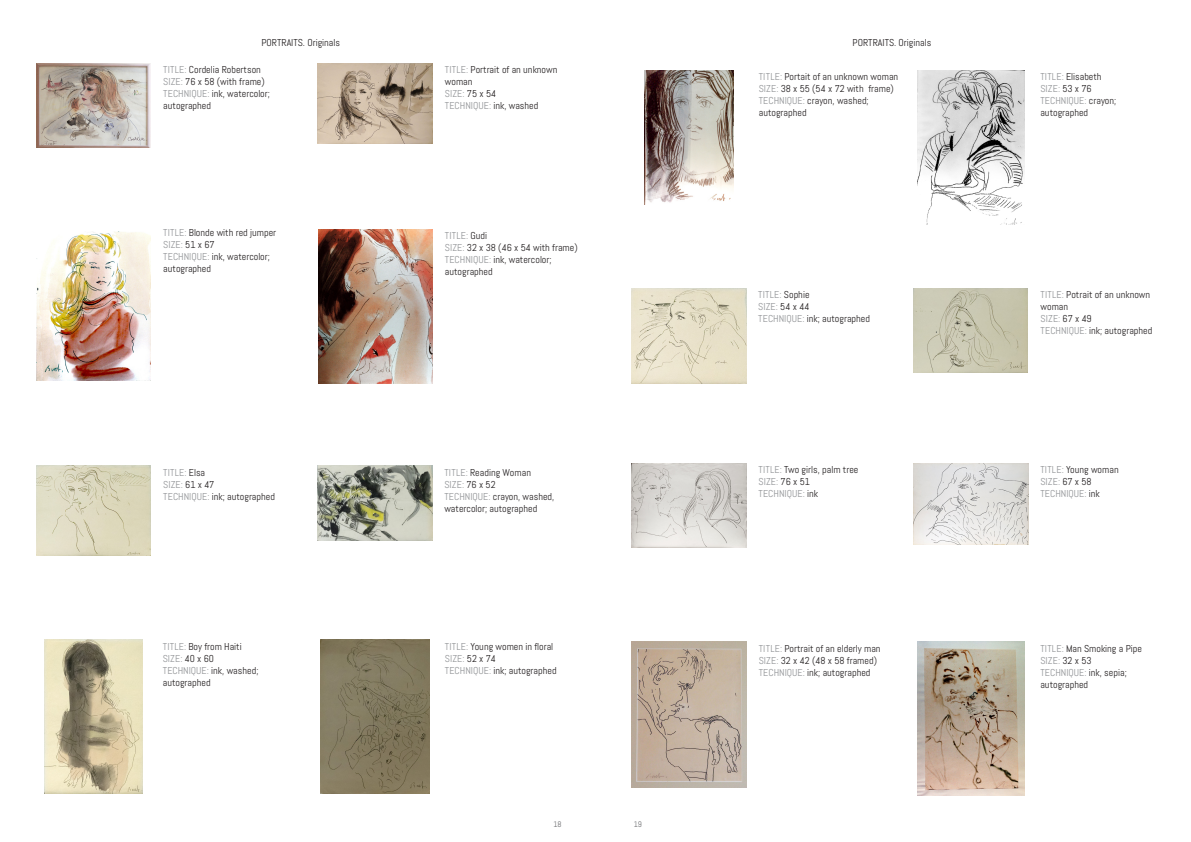
<style>
.page{position:relative;width:1191px;height:842px;background:#fff}
.page>*{position:absolute;margin:0;border:0;box-sizing:border-box;transform-origin:0 0}
.t1{font:10px/12px "Abel Pro";color:#231f20}
.t2{font:10px "Abel";letter-spacing:.01em;color:#939598}
.t3{font:8px "Abel Pro";color:#6c6d70}
.s1{font-family:"Abel";color:#939598}
.s2{font-family:"Abel Pro";color:#231f20}
</style>
<div class="page">
<img style="left:36px;top:232px;width:115px;height:149px">
<img style="left:36px;top:63px;width:115px;height:85px">
<img style="left:318px;top:63px;width:114px;height:80px">
<img style="left:36px;top:466px;width:115px;height:89px">
<img style="left:44px;top:640px;width:98px;height:154px">
<img style="left:318px;top:466px;width:114px;height:75px">
<img style="left:321px;top:640px;width:109px;height:154px">
<img style="left:318px;top:229px;width:115px;height:154px">
<img style="left:644px;top:70px;width:89px;height:134px">
<img style="left:917px;top:70px;width:107px;height:154px">
<img style="left:632px;top:463px;width:114px;height:84px">
<img style="left:913px;top:463px;width:115px;height:82px">
<img style="left:631px;top:642px;width:115px;height:145px">
<img style="left:917px;top:642px;width:107px;height:154px">
<img style="left:913px;top:288px;width:115px;height:84px">
<img style="left:631px;top:288px;width:115px;height:95px">
<p class="t1" style="left:261px;top:37px;width:80px">PORTRAITS. Originals</p>
<p class="t1" style="left:852px;top:37px;width:80px">PORTRAITS. Originals</p>
<p class="t1" style="left:163px;top:63px;width:99px"><span class="s1">TITLE:</span> Cordelia Robertson</p>
<p class="t1" style="left:163px;top:75px;width:103px"><span class="s1">SIZE:</span> 76 x 58 (with frame)</p>
<p class="t1" style="left:163px;top:87px;width:108px"><span class="s1">TECHNIQUE:</span> ink, watercolor; autographed</p>
<p class="t1" style="left:163px;top:226px;width:114px"><span class="s1">TITLE:</span> Blonde with red jumper</p>
<p class="t2" style="left:163px;top:238px;width:53px">SIZE: <span class="s2">51 x 67</span></p>
<p class="t1" style="left:163px;top:250px;width:108px"><span class="s1">TECHNIQUE:</span> ink, watercolor; autographed</p>
<p class="t2" style="left:163px;top:466px;width:43px">TITLE: <span class="s2">Elsa</span></p>
<p class="t2" style="left:163px;top:478px;width:53px">SIZE: <span class="s2">61 x 47</span></p>
<p class="t1" style="left:163px;top:490px;width:113px"><span class="s1">TECHNIQUE:</span> ink; autographed</p>
<p class="t1" style="left:163px;top:640px;width:80px"><span class="s1">TITLE:</span> Boy from Haiti</p>
<p class="t2" style="left:163px;top:652px;width:53px">SIZE: <span class="s2">40 x 60</span></p>
<p class="t1" style="left:163px;top:664px;width:97px"><span class="s1">TECHNIQUE:</span> ink, washed; autographed</p>
<p class="t1" style="left:445px;top:63px;width:114px"><span class="s1">TITLE:</span> Portrait of an unknown woman</p>
<p class="t2" style="left:445px;top:87px;width:53px">SIZE: <span class="s2">75 x 54</span></p>
<p class="t2" style="left:445px;top:99px;width:95px">TECHNIQUE: <span class="s2">ink, washed</span></p>
<p class="t2" style="left:445px;top:229px;width:44px">TITLE: <span class="s2">Gudi</span></p>
<p class="t1" style="left:445px;top:241px;width:134px"><span class="s1">SIZE:</span> 32 x 38 (46 x 54 with frame)</p>
<p class="t1" style="left:445px;top:253px;width:108px"><span class="s1">TECHNIQUE:</span> ink, watercolor; autographed</p>
<p class="t1" style="left:444px;top:466px;width:88px"><span class="s1">TITLE:</span> Reading Woman</p>
<p class="t2" style="left:444px;top:478px;width:53px">SIZE: <span class="s2">76 x 52</span></p>
<p class="t1" style="left:444px;top:490px;width:112px"><span class="s1">TECHNIQUE:</span> crayon, washed, watercolor; autographed</p>
<p class="t1" style="left:445px;top:640px;width:110px"><span class="s1">TITLE:</span> Young women in floral</p>
<p class="t2" style="left:445px;top:652px;width:53px">SIZE: <span class="s2">52 x 74</span></p>
<p class="t1" style="left:445px;top:664px;width:113px"><span class="s1">TECHNIQUE:</span> ink; autographed</p>
<p class="t3" style="left:553px;top:819px;width:10px">18</p>
<p class="t3" style="left:634px;top:819px;width:10px">19</p>
<p class="t1" style="left:758px;top:71px;width:141px"><span class="s1">TITLE:</span> Portait of an unknown woman</p>
<p class="t1" style="left:758px;top:83px;width:137px"><span class="s1">SIZE:</span> 38 x 55 (54 x 72 with frame)</p>
<p class="t1" style="left:758px;top:95px;width:112px"><span class="s1">TECHNIQUE:</span> crayon, washed; autographed</p>
<p class="t2" style="left:758px;top:288px;width:53px">TITLE: <span class="s2">Sophie</span></p>
<p class="t2" style="left:758px;top:300px;width:53px">SIZE: <span class="s2">54 x 44</span></p>
<p class="t1" style="left:758px;top:312px;width:113px"><span class="s1">TECHNIQUE:</span> ink; autographed</p>
<p class="t1" style="left:758px;top:464px;width:101px"><span class="s1">TITLE:</span> Two girls, palm tree</p>
<p class="t2" style="left:758px;top:475px;width:53px">SIZE: <span class="s2">76 x 51</span></p>
<p class="t2" style="left:758px;top:487px;width:61px">TECHNIQUE: <span class="s2">ink</span></p>
<p class="t1" style="left:758px;top:642px;width:123px"><span class="s1">TITLE:</span> Portrait of an elderly man</p>
<p class="t1" style="left:758px;top:654px;width:120px"><span class="s1">SIZE:</span> 32 x 42 (48 x 58 framed)</p>
<p class="t1" style="left:758px;top:666px;width:113px"><span class="s1">TECHNIQUE:</span> ink; autographed</p>
<p class="t1" style="left:1040px;top:71px;width:63px"><span class="s1">TITLE:</span> Elisabeth</p>
<p class="t2" style="left:1040px;top:82px;width:53px">SIZE: <span class="s2">53 x 76</span></p>
<p class="t1" style="left:1040px;top:95px;width:77px"><span class="s1">TECHNIQUE:</span> crayon; autographed</p>
<p class="t1" style="left:1040px;top:288px;width:111px"><span class="s1">TITLE:</span> Potrait of an unknown woman</p>
<p class="t2" style="left:1040px;top:312px;width:53px">SIZE: <span class="s2">67 x 49</span></p>
<p class="t1" style="left:1040px;top:324px;width:113px"><span class="s1">TECHNIQUE:</span> ink; autographed</p>
<p class="t1" style="left:1040px;top:464px;width:80px"><span class="s1">TITLE:</span> Young woman</p>
<p class="t2" style="left:1040px;top:475px;width:53px">SIZE: <span class="s2">67 x 58</span></p>
<p class="t2" style="left:1040px;top:487px;width:61px">TECHNIQUE: <span class="s2">ink</span></p>
<p class="t1" style="left:1040px;top:642px;width:103px"><span class="s1">TITLE:</span> Man Smoking a Pipe</p>
<p class="t2" style="left:1040px;top:654px;width:53px">SIZE: <span class="s2">32 x 53</span></p>
<p class="t1" style="left:1040px;top:666px;width:88px"><span class="s1">TECHNIQUE:</span> ink, sepia; autographed</p>
</div>
